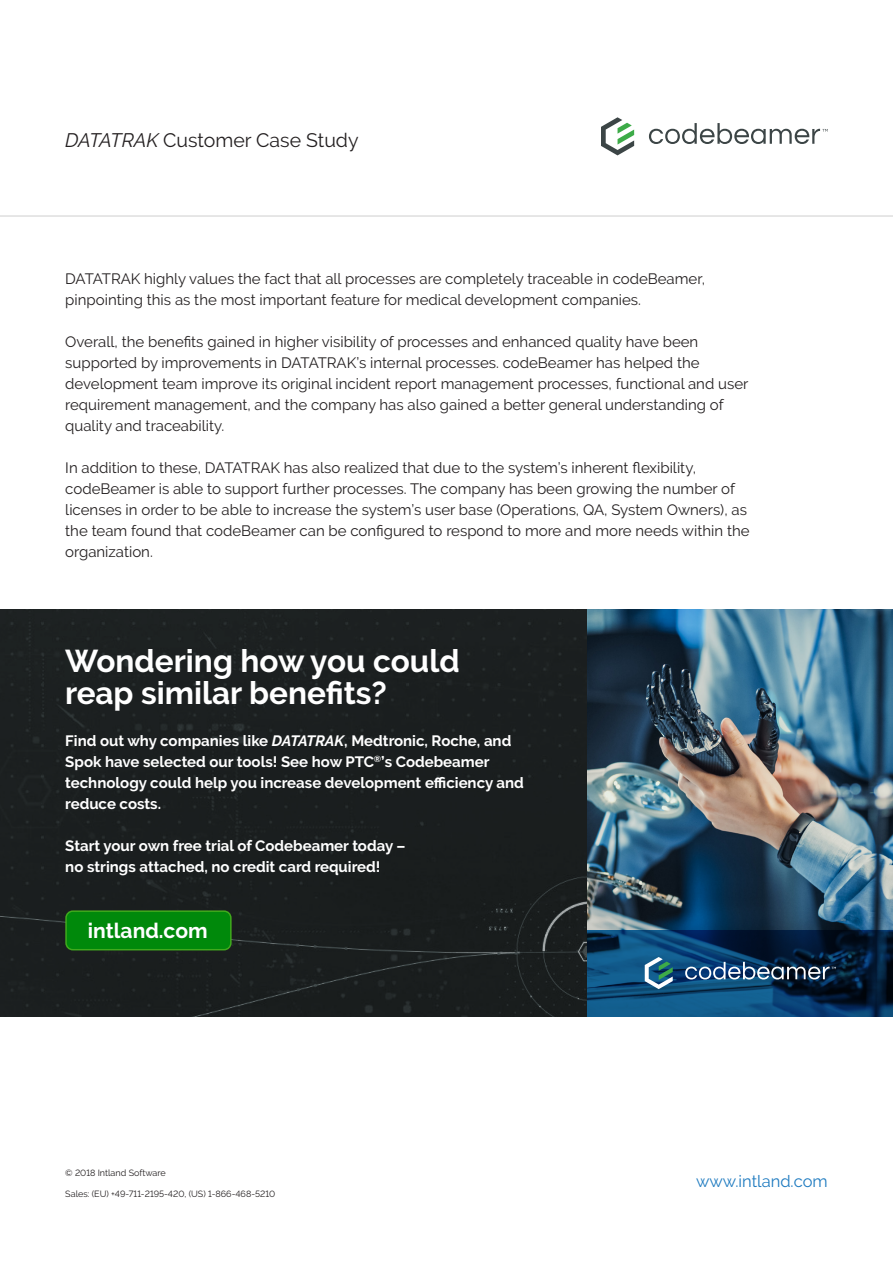
<style>
.page{position:relative;width:893px;height:1263px;background:#fff}
.page>*{position:absolute;margin:0;border:0;box-sizing:border-box;transform-origin:0 0}
.t1{font:700 31.5px/31.5px "PTC Raleway";color:#fff}
.t2{font:700 21px "PTC Raleway";color:#fff}
.t3{font:19.5px "PTC Raleway";color:#231f20}
.t4{font:16.5px "PTC Raleway";color:#1f7bc0}
.t5{font:15px/21px "PTC Raleway";color:#231f20}
.t6{font:700 15px/21px "PTC Raleway";color:#fff}
.t7{font:9px "PTC Raleway";color:#231f20}
.s1{font-style:italic}
</style>
<div class="page">
<hr style="left:0;top:215px;width:893px;height:2px;background:#d1d1d1">
<svg style="left:649px;top:123px;width:179px;height:21px"></svg>
<svg style="left:601px;top:117px;width:33px;height:38px"></svg>
<div style="left:0;top:609px;width:588px;height:407px;background:#1a1e1f"></div>
<img style="left:588px;top:609px;width:305px;height:321px">
<svg style="left:588px;top:930px;width:305px;height:86px;background:#09385f"></svg>
<svg style="left:685px;top:962px;width:151px;height:17px;background:#466281"></svg>
<svg style="left:645px;top:957px;width:28px;height:32px"></svg>
<div style="left:66px;top:911px;width:165px;height:39px;background:#00890b;border-radius:7px"></div>
<div style="left:65px;top:910px;width:167px;height:40px;border:2px solid #40aa1d;border-radius:7px"></div>
<h3 class="t3" style="left:65px;top:129px;width:295px"><span class="s1">DATATRAK</span> Customer Case Study</h3>
<p class="t5" style="left:65px;top:268px;width:641px">DATATRAK highly values the fact that all processes are completely traceable in codeBeamer, pinpointing this as the most important feature for medical development companies.</p>
<p class="t5" style="left:65px;top:331px;width:685px">Overall, the benefits gained in higher visibility of processes and enhanced quality have been supported by improvements in DATATRAK’s internal processes. codeBeamer has helped the development team improve its original incident report management processes, functional and user requirement management, and the company has also gained a better general understanding of quality and traceability.</p>
<p class="t5" style="left:65px;top:457px;width:686px">In addition to these, DATATRAK has also realized that due to the system’s inherent flexibility, codeBeamer is able to support further processes. The company has been growing the number of licenses in order to be able to increase the system’s user base (Operations, QA, System Owners), as the team found that codeBeamer can be configured to respond to more and more needs within the organization.</p>
<h1 class="t1" style="left:65px;top:645px;width:396px">Wondering how you could reap similar benefits?</h1>
<p class="t6" style="left:65px;top:730px;width:460px">Find out why companies like <span class="s1">DATATRAK</span>, Medtronic, Roche, and Spok have selected our tools! See how PTC<sup>®</sup>’s Codebeamer technology could help you increase development efficiency and reduce costs.</p>
<p class="t6" style="left:65px;top:835px;width:342px">Start your own free trial of Codebeamer today – no strings attached, no credit card required!</p>
<h2 class="t2" style="left:88px;top:919px;width:121px">intland.com</h2>
<p class="t7" style="left:65px;top:1168px;width:102px">© 2018 Intland Software</p>
<p class="t7" style="left:65px;top:1189px;width:211px">Sales: (EU) +49-711-2195-420, (US) 1-866-468-5210</p>
<p class="t4" style="left:696px;top:1171px;width:133px">www.intland.com</p>
</div>
